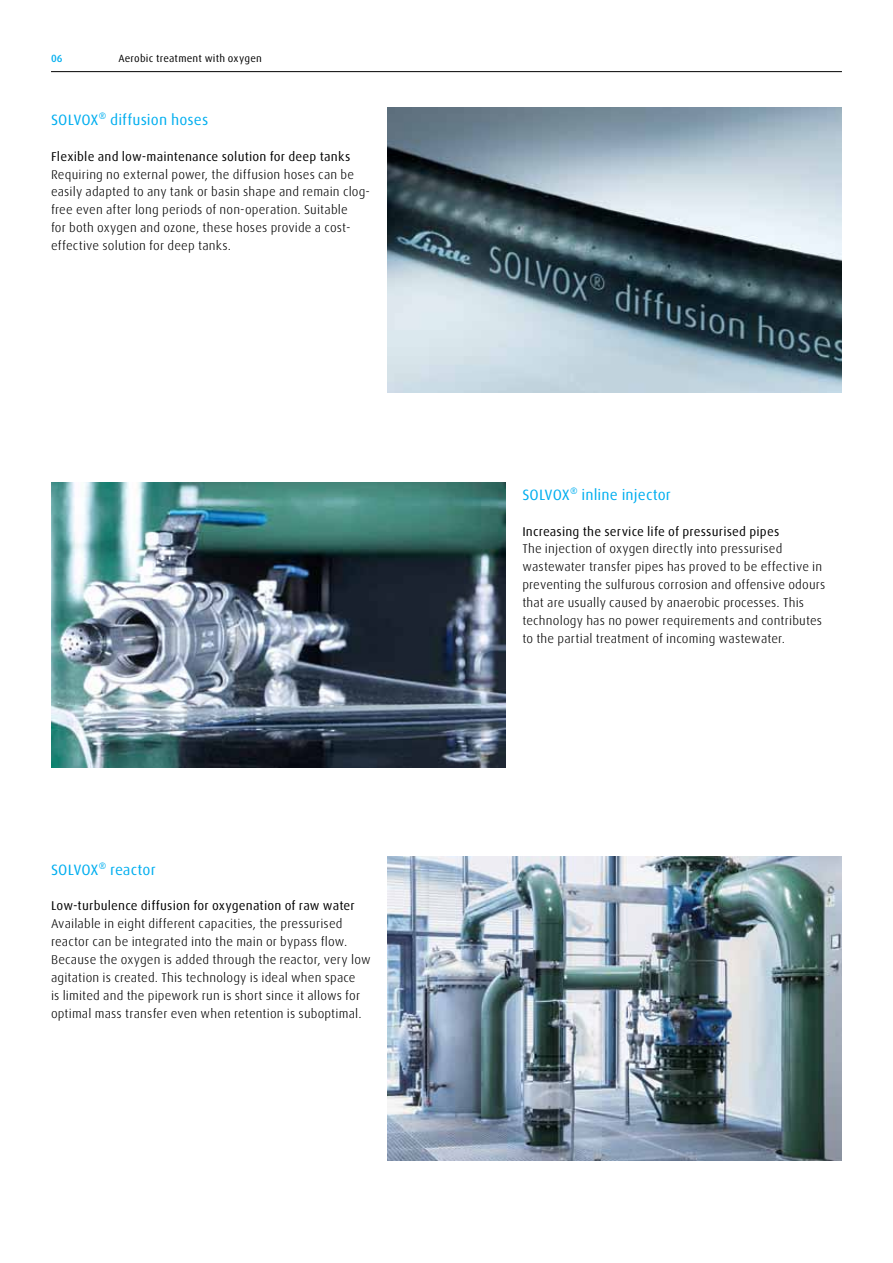
<style>
.page{position:relative;width:893px;height:1263px;background:#fff}
.page>*{position:absolute;margin:0;border:0;box-sizing:border-box;transform-origin:0 0}
.t1{font:15px "Linde Dax Global";letter-spacing:.005em;color:#00aeef}
.t2{font:300 12.75px/17.9px "Linde Dax Global";letter-spacing:.01em;color:#000}
.t3{font:12.75px "Linde Dax Global";letter-spacing:.015em;color:#000}
.t4{font:10.5px "Linde Dax Global";letter-spacing:.015em;color:#000}
.t5{font:500 10.5px "Linde Dax Global";color:#00aeef}
</style>
<div class="page">
<hr style="left:51px;top:71px;width:791px;height:1px;background:#000">
<img style="left:388px;top:857px;width:454px;height:303px">
<img style="left:51px;top:482px;width:454px;height:286px">
<img style="left:388px;top:107px;width:454px;height:286px">
<p class="t5" style="left:51px;top:52px;width:13px">06</p>
<p class="t4" style="left:118px;top:52px;width:145px">Aerobic treatment with oxygen</p>
<p class="t1" style="left:51px;top:111px;width:159px">SOLVOX® diffusion hoses</p>
<p class="t3" style="left:51px;top:149px;width:301px">Flexible and low-maintenance solution for deep tanks</p>
<p class="t2" style="left:51px;top:165px;width:321px">Requiring no external power, the diffusion hoses can be easily adapted to any tank or basin shape and remain clog&shy;free even after long periods of non-operation. Suitable<br>for both oxygen and ozone, these hoses provide a cost&shy;effective solution for deep tanks.</p>
<p class="t1" style="left:51px;top:861px;width:106px">SOLVOX® reactor</p>
<p class="t3" style="left:51px;top:898px;width:305px">Low-turbulence diffusion for oxygenation of raw water</p>
<p class="t2" style="left:51px;top:915px;width:321px">Available in eight different capacities, the pressurised reactor can be integrated into the main or bypass flow.<br>Because the oxygen is added through the reactor, very low agitation is created. This technology is ideal when space<br>is limited and the pipework run is short since it allows for optimal mass transfer even when retention is suboptimal.</p>
<p class="t1" style="left:522px;top:486px;width:150px">SOLVOX® inline injector</p>
<p class="t3" style="left:522px;top:524px;width:259px">Increasing the service life of pressurised pipes</p>
<p class="t2" style="left:522px;top:540px;width:305px">The injection of oxygen directly into pressurised wastewater transfer pipes has proved to be effective in preventing the sulfurous corrosion and offensive odours that are usually caused by anaerobic processes. This technology has no power requirements and contributes to the partial treatment of incoming wastewater.</p>
</div>
